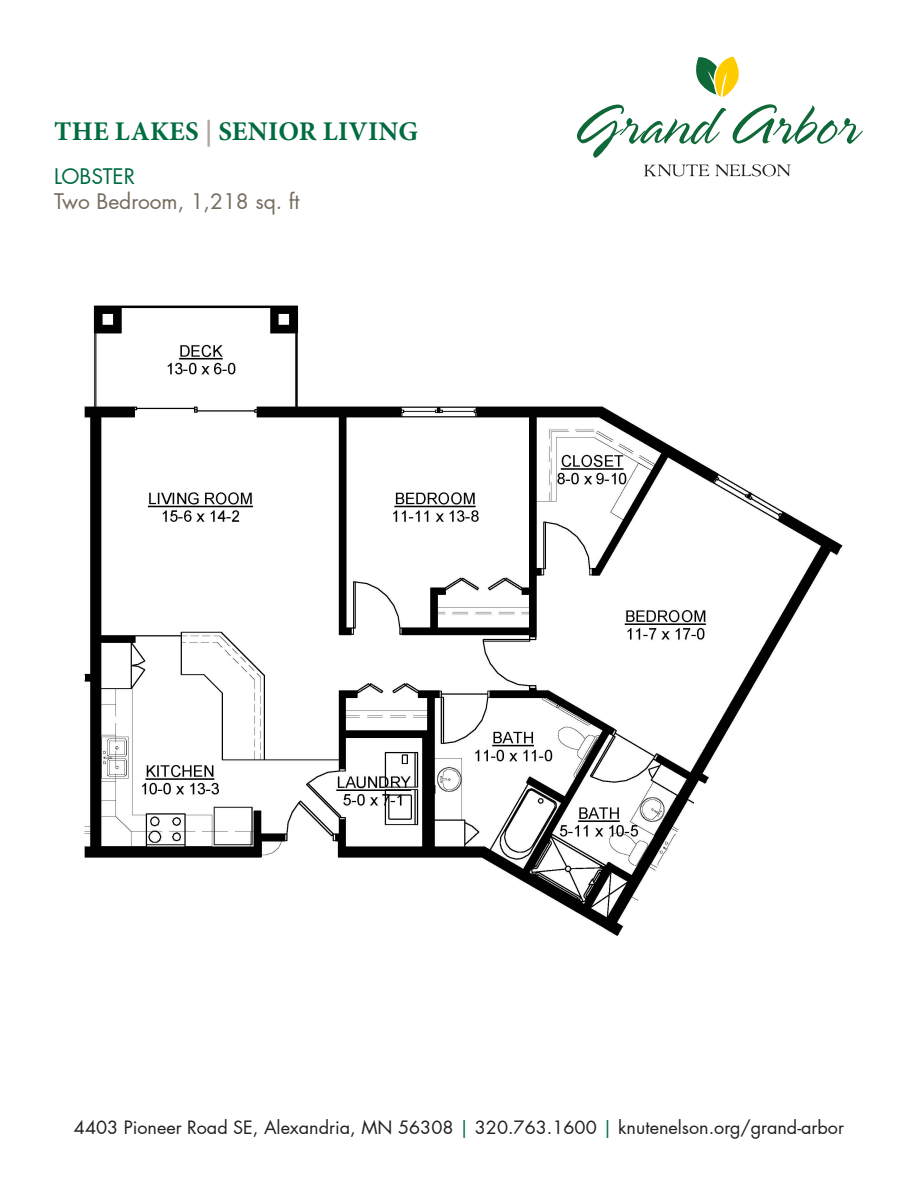
<style>
.page{position:relative;width:918px;height:1188px;background:#fff}
.page>*{position:absolute;margin:0;border:0;box-sizing:border-box;transform-origin:0 0}
.t1{font:64.2px "Spring LP Light";color:#0f6838}
.t2{font:700 27px "Minion Pro";letter-spacing:.01em;color:#006c3f}
.t3{font:21px "Futura LT Pro";color:#766c5e}
.t4{font:21px "Futura LT Pro";color:#006c3f}
.t5{font:18px "Futura LT Pro";color:#231f20}
.s1{color:#ada59c}
.s2{color:#006c3f}
</style>
<div class="page">
<svg style="left:696px;top:57px;width:43px;height:41px"></svg>
<svg style="left:644px;top:164px;width:65px;height:12px"></svg>
<svg style="left:715px;top:164px;width:76px;height:12px"></svg>
<img style="left:84px;top:305px;width:759px;height:631px">
<h2 class="t2" style="left:54px;top:113px;width:365px">THE LAKES <span class="s1">|</span> SENIOR LIVING</h2>
<p class="t4" style="left:54px;top:162px;width:83px">LOBSTER</p>
<p class="t3" style="left:54px;top:187px;width:247px">Two Bedroom, 1,218 sq. ft</p>
<h1 class="t1" style="left:572px;top:93px;width:288px">Grand Arbor</h1>
<p class="t5" style="left:74px;top:1115px;width:772px">4403 Pioneer Road SE, Alexandria, MN 56308 <span class="s2">|</span> 320.763.1600 <span class="s2">|</span> knutenelson.org/grand-arbor</p>
</div>
